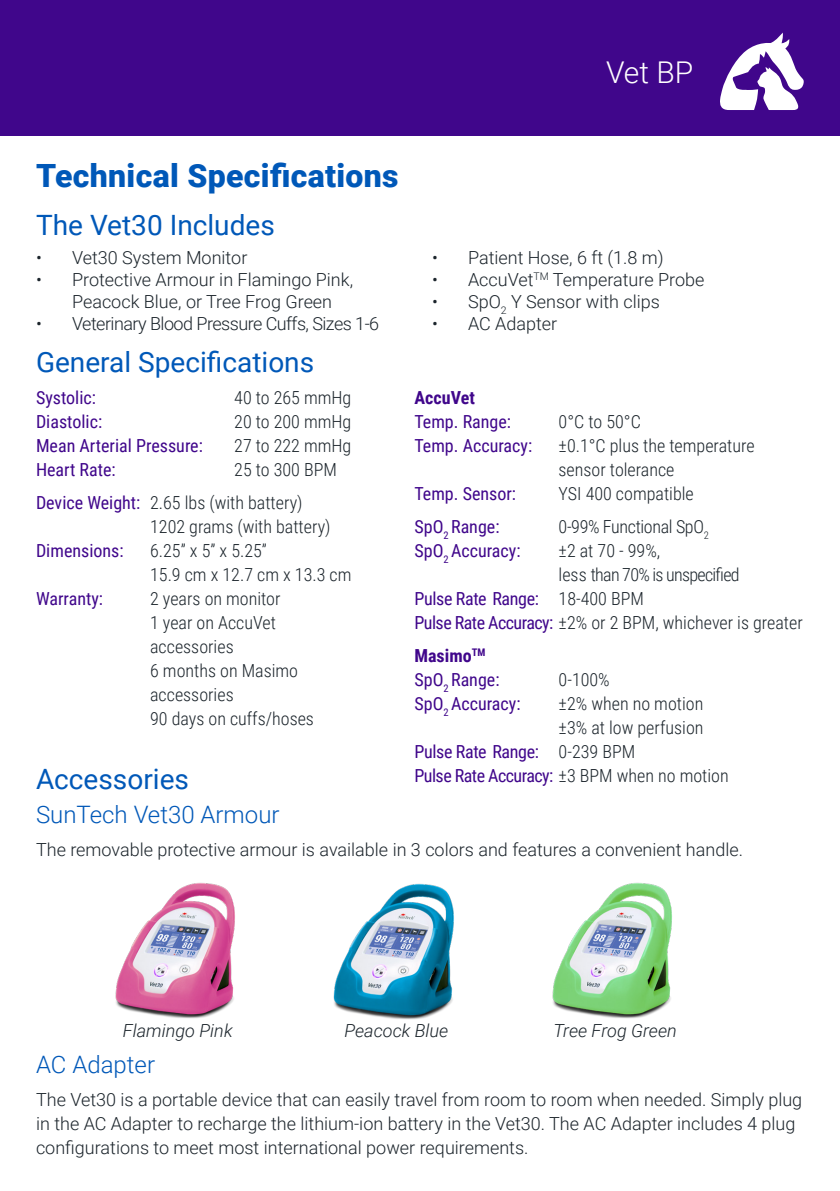
<style>
.page{position:relative;width:840px;height:1191px;background:#fff}
.page>*{position:absolute;margin:0;border:0;box-sizing:border-box;transform-origin:0 0}
.t1{font:900 32px "Roboto";letter-spacing:.01em;color:#0058b8}
.t2{font:300 30px "Roboto";color:#fff}
.t3{font:28px "Roboto";color:#0058b8}
.t4{font:300 24px "Roboto";color:#0058b8}
.t5{font:300 18px/24px "Roboto";color:#1b242b}
.t6{font:300 18px/24px "Roboto Condensed";color:#1b242b}
.t7{font:18px "Roboto Condensed";color:#40068b}
.t8{font:18px "Roboto Condensed";letter-spacing:-.02em;color:#40068b}
.t9{font:300 18px "Roboto";letter-spacing:-.03em;color:#1b242b}
.t10{font:italic 300 18px "Roboto";color:#1b242b}
.t11{font:300 18px/24px "Roboto Condensed";letter-spacing:-.04em;color:#1b242b}
.t12{font:18px "Roboto Condensed";letter-spacing:-.03em;color:#40068b}
.t13{font:300 18px "Roboto Condensed";letter-spacing:-.02em;color:#1b242b}
.t14{font:700 18px "Roboto Condensed";color:#40068b}
.s1{font-weight:400;color:#40068b}
.s2{font-weight:300;color:#1b242b}
</style>
<div class="page">
<img style="left:115px;top:882px;width:120px;height:137px">
<img style="left:333px;top:883px;width:121px;height:137px">
<img style="left:552px;top:882px;width:120px;height:137px">
<div style="left:0;top:0;width:839px;height:136px;background:#40068b"></div>
<svg style="left:720px;top:33px;width:83px;height:77px"></svg>
<p class="t1" style="left:36px;top:153px;width:364px">Technical Specifications</p>
<p class="t3" style="left:36px;top:206px;width:240px">The Vet30 Includes</p>
<p class="t5" style="left:36px;top:244px;width:213px">• Vet30 System Monitor</p>
<p class="t5" style="left:72px;top:267px;width:282px;line-height:22px;text-indent:-36px">• Protective Armour in Flamingo Pink,<br>Peacock Blue, or Tree Frog Green</p>
<p class="t9" style="left:36px;top:310px;width:344px">• Veterinary Blood Pressure Cuffs, Sizes 1-6</p>
<p class="t2" style="left:605px;top:51px;width:89px">Vet BP</p>
<p class="t5" style="left:432px;top:244px;width:233px">• Patient Hose, 6 ft (1.8 m)</p>
<p class="t5" style="left:432px;top:266px;width:274px">• AccuVet<sup>TM</sup> Temperature Probe</p>
<p class="t5" style="left:432px;top:288px;width:229px">• SpO<sub>2</sub> Y Sensor with clips</p>
<p class="t5" style="left:432px;top:310px;width:127px">• AC Adapter</p>
<p class="t3" style="left:36px;top:342px;width:279px">General Specifications</p>
<p class="t7" style="left:36px;top:385px;width:61px">Systolic:</p>
<p class="t6" style="left:234px;top:385px;width:119px">40 to 265 mmHg</p>
<p class="t7" style="left:36px;top:409px;width:68px">Diastolic:</p>
<p class="t6" style="left:234px;top:409px;width:119px">20 to 200 mmHg</p>
<p class="t7" style="left:36px;top:433px;width:168px">Mean Arterial Pressure:</p>
<p class="t6" style="left:234px;top:433px;width:119px">27 to 222 mmHg</p>
<p class="t7" style="left:36px;top:457px;width:81px">Heart Rate:</p>
<p class="t6" style="left:234px;top:457px;width:104px">25 to 300 BPM</p>
<p class="t6" style="left:150px;top:490px;width:182px;text-indent:-114px"><span class="s1">Device Weight:</span> 2.65 lbs (with battery)<br>1202 grams (with battery)</p>
<p class="t7" style="left:36px;top:538px;width:89px">Dimensions:</p>
<p class="t6" style="left:150px;top:538px;width:203px">6.25” x 5” x 5.25”<br>15.9 cm x 12.7 cm x 13.3 cm</p>
<p class="t7" style="left:36px;top:586px;width:68px">Warranty:</p>
<p class="t6" style="left:150px;top:586px;width:132px">2 years on monitor</p>
<p class="t6" style="left:150px;top:610px;width:127px">1 year on AccuVet accessories</p>
<p class="t6" style="left:150px;top:658px;width:149px">6 months on Masimo accessories</p>
<p class="t6" style="left:150px;top:706px;width:165px">90 days on cuffs/hoses</p>
<p class="t14" style="left:414px;top:385px;width:62px">AccuVet</p>
<p class="t7" style="left:414px;top:409px;width:98px">Temp. Range:</p>
<p class="t6" style="left:558px;top:409px;width:84px">0°C to 50°C</p>
<p class="t7" style="left:414px;top:433px;width:119px">Temp. Accuracy:</p>
<p class="t6" style="left:558px;top:433px;width:197px">±0.1°C plus the temperature sensor tolerance</p>
<p class="t7" style="left:414px;top:481px;width:103px">Temp. Sensor:</p>
<p class="t6" style="left:558px;top:481px;width:137px">YSI 400 compatible</p>
<p class="t7" style="left:414px;top:514px;width:86px">SpO<sub>2</sub> Range:</p>
<p class="t13" style="left:558px;top:514px;width:151px">0-99% Functional SpO<sub>2</sub></p>
<p class="t7" style="left:414px;top:538px;width:108px">SpO<sub>2</sub> Accuracy:</p>
<p class="t11" style="left:558px;top:538px;width:182px">±2 at 70 - 99%,<br>less than 70% is unspecified</p>
<p class="t8" style="left:414px;top:586px;width:231px">Pulse Rate Range: <span class="s2">18-400 BPM</span></p>
<p class="t6" style="left:414px;top:610px;width:389px"><span class="s1">Pulse Rate Accuracy:</span> ±2% or 2 BPM, whichever is greater</p>
<p class="t14" style="left:414px;top:643px;width:72px">Masimo<sup>TM</sup></p>
<p class="t7" style="left:414px;top:667px;width:86px">SpO<sub>2</sub> Range:</p>
<p class="t6" style="left:558px;top:667px;width:53px">0-100%</p>
<p class="t7" style="left:414px;top:691px;width:108px">SpO<sub>2</sub> Accuracy:</p>
<p class="t6" style="left:558px;top:691px;width:146px">±2% when no motion ±3% at low perfusion</p>
<p class="t8" style="left:414px;top:739px;width:222px">Pulse Rate Range: <span class="s2">0-239 BPM</span></p>
<p class="t12" style="left:414px;top:763px;width:315px">Pulse Rate Accuracy: <span class="s2">±3 BPM when no motion</span></p>
<p class="t3" style="left:36px;top:760px;width:154px">Accessories</p>
<p class="t4" style="left:36px;top:798px;width:245px">SunTech Vet30 Armour</p>
<p class="t5" style="left:36px;top:837px;width:708px">The removable protective armour is available in 3 colors and features a convenient handle.</p>
<p class="t10" style="left:123px;top:1017px;width:111px">Flamingo Pink</p>
<p class="t10" style="left:344px;top:1018px;width:105px">Peacock Blue</p>
<p class="t10" style="left:553px;top:1017px;width:125px">Tree Frog Green</p>
<p class="t4" style="left:36px;top:1047px;width:120px">AC Adapter</p>
<p class="t5" style="left:36px;top:1086px;width:767px">The Vet30 is a portable device that can easily travel from room to room when needed. Simply plug in the AC Adapter to recharge the lithium-ion battery in the Vet30. The AC Adapter includes 4 plug configurations to meet most international power requirements.</p>
</div>
